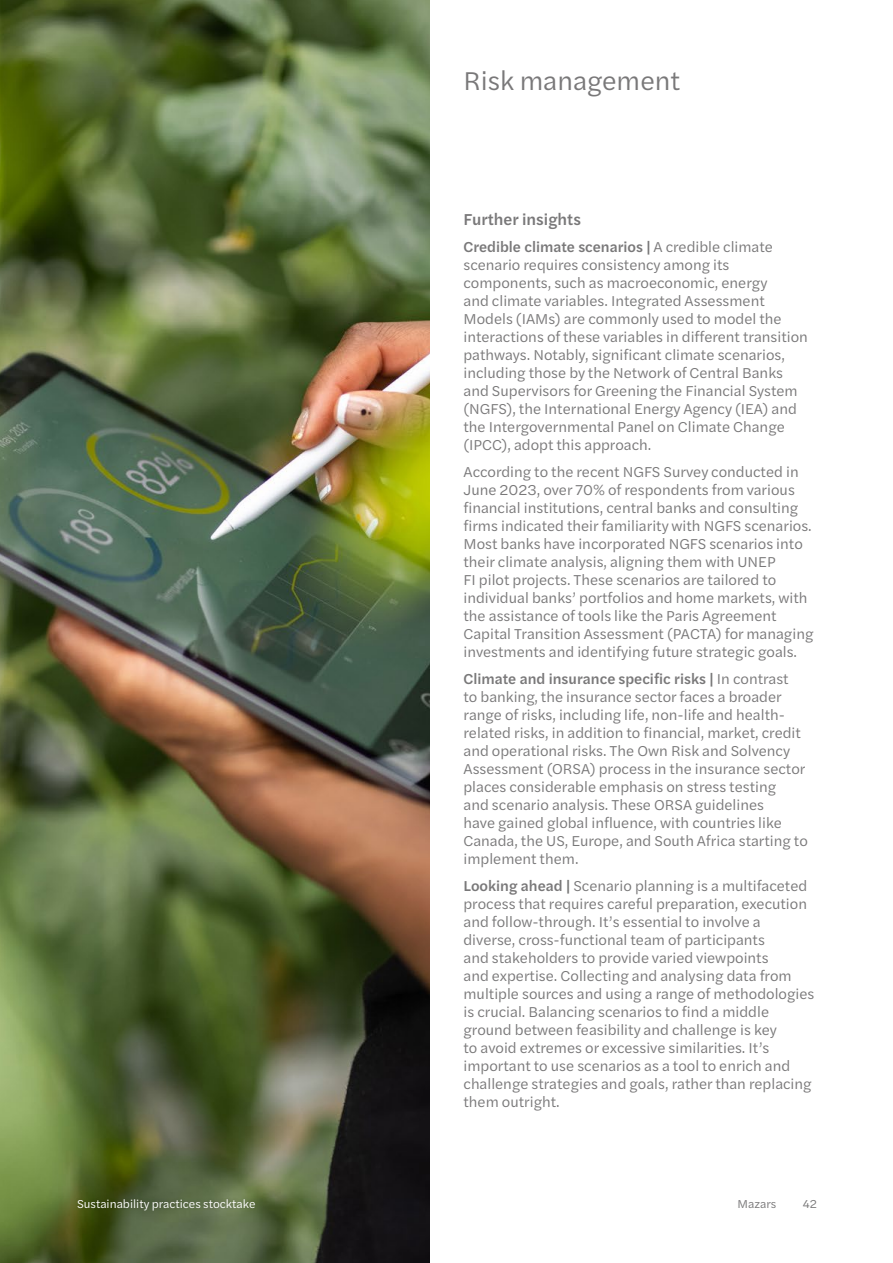
<style>
.page{position:relative;width:893px;height:1263px;background:#fff}
.page>*{position:absolute;margin:0;border:0;box-sizing:border-box;transform-origin:0 0}
.t1{font:27px "Halyard Text";color:#797879}
.t2{font:500 16.5px "Halyard Text";color:#797879}
.t3{font:15px/18px "Halyard Text";color:#797879}
.t4{font:12px "Halyard Text";color:#fff}
.t5{font:12px "Halyard Text";color:#797879}
.s1{font-weight:500}
</style>
<div class="page">
<img style="left:0;top:0;width:429px;height:1263px">
<div style="left:74px;top:1196px;width:184px;height:18px;background:#000;opacity:.15"></div>
<h1 class="t1" style="left:463px;top:61px;width:218px">Risk management</h1>
<p class="t2" style="left:463px;top:207px;width:119px">Further insights</p>
<p class="t3" style="left:463px;top:237px;width:346px"><span class="s1">Credible climate scenarios |</span> A credible climate scenario requires consistency among its components, such as macroeconomic, energy<br>and climate variables. Integrated Assessment Models (IAMs) are commonly used to model the interactions of these variables in different transition pathways. Notably, significant climate scenarios, including those by the Network of Central Banks and Supervisors for Greening the Financial System (NGFS), the International Energy Agency (IEA) and the Intergovernmental Panel on Climate Change (IPCC), adopt this approach.</p>
<p class="t3" style="left:463px;top:462px;width:351px">According to the recent NGFS Survey conducted in June 2023, over 70% of respondents from various financial institutions, central banks and consulting firms indicated their familiarity with NGFS scenarios.<br>Most banks have incorporated NGFS scenarios into their climate analysis, aligning them with UNEP<br>FI pilot projects. These scenarios are tailored to individual banks’ portfolios and home markets, with the assistance of tools like the Paris Agreement Capital Transition Assessment (PACTA) for managing investments and identifying future strategic goals.</p>
<p class="t3" style="left:463px;top:669px;width:346px"><span class="s1">Climate and insurance specific risks |</span> In contrast<br>to banking, the insurance sector faces a broader range of risks, including life, non-life and health&shy;related risks, in addition to financial, market, credit and operational risks. The Own Risk and Solvency Assessment (ORSA) process in the insurance sector places considerable emphasis on stress testing<br>and scenario analysis. These ORSA guidelines<br>have gained global influence, with countries like Canada, the US, Europe, and South Africa starting to implement them.</p>
<p class="t3" style="left:463px;top:876px;width:352px"><span class="s1">Looking ahead |</span> Scenario planning is a multifaceted process that requires careful preparation, execution and follow-through. It’s essential to involve a diverse, cross-functional team of participants<br>and stakeholders to provide varied viewpoints<br>and expertise. Collecting and analysing data from multiple sources and using a range of methodologies is crucial. Balancing scenarios to find a middle ground between feasibility and challenge is key<br>to avoid extremes or excessive similarities. It’s important to use scenarios as a tool to enrich and challenge strategies and goals, rather than replacing them outright.</p>
<p class="t4" style="left:77px;top:1195px;width:180px">Sustainability practices stocktake</p>
<p class="t5" style="left:738px;top:1195px;width:40px">Mazars</p>
<p class="t5" style="left:803px;top:1195px;width:16px">42</p>
</div>
